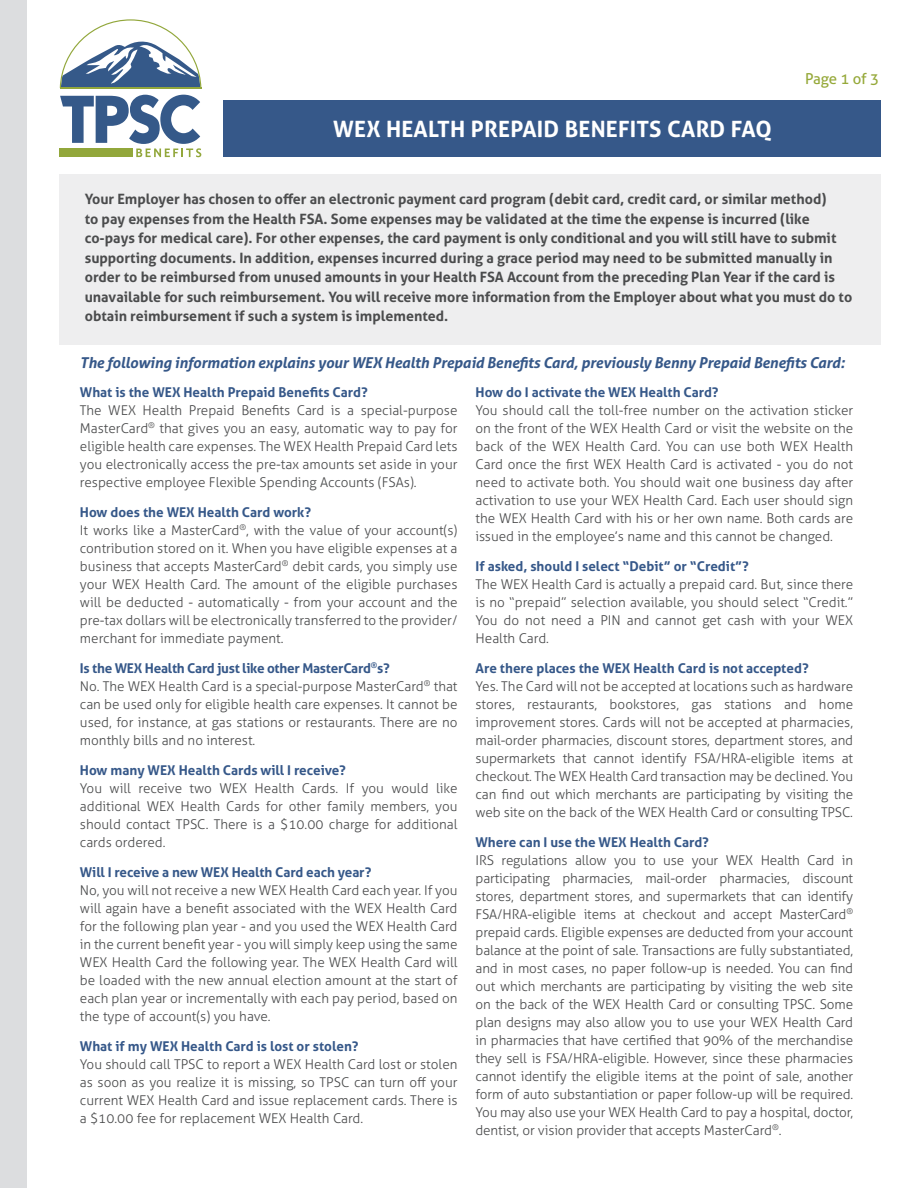
<style>
.page{position:relative;width:918px;height:1188px;background:#fff}
.page>*{position:absolute;margin:0;border:0;box-sizing:border-box;transform-origin:0 0}
.t1{font:700 22.5px "Aller";letter-spacing:.01em;color:#fff}
.t2{font:italic 700 15px "Aller";letter-spacing:-.01em;color:#365889}
.t3{font:15px "Aller";letter-spacing:-.015em;color:#96a93a}
.t4{font:700 14.25px/19.5px "Aller";color:#4b4c4d}
.t5{font:300 13.5px/18px "Aller";color:#4b4c4d;text-align:justify}
.t6{font:700 13.5px "Aller";color:#365889}
.t7{font:700 13.5px "Aller";letter-spacing:-.02em;color:#365889}
</style>
<div class="page">
<div style="left:0;top:0;width:27px;height:1188px;background:#dcdddf"></div>
<div style="left:59px;top:174px;width:822px;height:171px;background:#eeeeef"></div>
<svg style="left:60px;top:19px;width:141px;height:69px"></svg>
<hr style="left:60px;top:88px;width:141px;height:1px;background:#92a73b">
<div style="left:59px;top:149px;width:74px;height:8px;background:#92a73b"></div>
<svg style="left:60px;top:95px;width:141px;height:62px"></svg>
<div style="left:224px;top:100px;width:657px;height:57px;background:#365889"></div>
<p class="t1" style="left:333px;top:115px;width:440px">WEX HEALTH PREPAID BENEFITS CARD FAQ</p>
<p class="t3" style="left:805px;top:70px;width:75px">Page 1 of 3</p>
<p class="t4" style="left:85px;top:189px;width:769px">Your Employer has chosen to offer an electronic payment card program (debit card, credit card, or similar method)<br>to pay expenses from the Health FSA. Some expenses may be validated at the time the expense is incurred (like co-pays for medical care). For other expenses, the card payment is only conditional and you will still have to submit supporting documents. In addition, expenses incurred during a grace period may need to be submitted manually in order to be reimbursed from unused amounts in your Health FSA Account from the preceding Plan Year if the card is unavailable for such reimbursement. You will receive more information from the Employer about what you must do to obtain reimbursement if such a system is implemented.</p>
<p class="t2" style="left:80px;top:353px;width:766px">The following information explains your WEX Health Prepaid Benefits Card, previously Benny Prepaid Benefits Card:</p>
<p class="t6" style="left:80px;top:384px;width:289px">What is the WEX Health Prepaid Benefits Card?</p>
<p class="t5" style="left:80px;top:401px;width:379px">The WEX Health Prepaid Benefits Card is a special-purpose MasterCard<sup>®</sup> that gives you an easy, automatic way to pay for eligible health care expenses. The WEX Health Prepaid Card lets you electronically access the pre-tax amounts set aside in your respective employee Flexible Spending Accounts (FSAs).</p>
<p class="t6" style="left:80px;top:504px;width:233px">How does the WEX Health Card work?</p>
<p class="t5" style="left:80px;top:521px;width:379px">It works like a MasterCard<sup>®</sup>, with the value of your account(s) contribution stored on it. When you have eligible expenses at a business that accepts MasterCard<sup>®</sup> debit cards, you simply use your WEX Health Card. The amount of the eligible purchases will be deducted - automatically - from your account and the pre-tax dollars will be electronically transferred to the provider/ merchant for immediate payment.</p>
<p class="t7" style="left:80px;top:660px;width:311px">Is the WEX Health Card just like other MasterCard<sup>®</sup>s?</p>
<p class="t5" style="left:80px;top:677px;width:379px">No. The WEX Health Card is a special-purpose MasterCard<sup>®</sup> that can be used only for eligible health care expenses. It cannot be used, for instance, at gas stations or restaurants. There are no monthly bills and no interest.</p>
<p class="t6" style="left:80px;top:762px;width:267px">How many WEX Health Cards will I receive?</p>
<p class="t5" style="left:80px;top:779px;width:379px">You will receive two WEX Health Cards. If you would like additional WEX Health Cards for other family members, you should contact TPSC. There is a $10.00 charge for additional cards ordered.</p>
<p class="t6" style="left:80px;top:864px;width:293px">Will I receive a new WEX Health Card each year?</p>
<p class="t5" style="left:80px;top:881px;width:379px">No, you will not receive a new WEX Health Card each year. If you will again have a benefit associated with the WEX Health Card for the following plan year - and you used the WEX Health Card in the current benefit year - you will simply keep using the same WEX Health Card the following year. The WEX Health Card will be loaded with the new annual election amount at the start of each plan year or incrementally with each pay period, based on the type of account(s) you have.</p>
<p class="t6" style="left:80px;top:1038px;width:280px">What if my WEX Health Card is lost or stolen?</p>
<p class="t5" style="left:80px;top:1055px;width:379px">You should call TPSC to report a WEX Health Card lost or stolen as soon as you realize it is missing, so TPSC can turn off your current WEX Health Card and issue replacement cards. There is a $10.00 fee for replacement WEX Health Card.</p>
<p class="t6" style="left:476px;top:384px;width:245px">How do I activate the WEX Health Card?</p>
<p class="t5" style="left:476px;top:401px;width:379px">You should call the toll-free number on the activation sticker on the front of the WEX Health Card or visit the website on the back of the WEX Health Card. You can use both WEX Health Card once the first WEX Health Card is activated - you do not need to activate both. You should wait one business day after activation to use your WEX Health Card. Each user should sign the WEX Health Card with his or her own name. Both cards are issued in the employee’s name and this cannot be changed.</p>
<p class="t6" style="left:476px;top:558px;width:275px">If asked, should I select “Debit” or “Credit”?</p>
<p class="t5" style="left:476px;top:575px;width:379px">The WEX Health Card is actually a prepaid card. But, since there is no “prepaid” selection available, you should select “Credit.” You do not need a PIN and cannot get cash with your WEX Health Card.</p>
<p class="t6" style="left:476px;top:660px;width:335px">Are there places the WEX Health Card is not accepted?</p>
<p class="t5" style="left:476px;top:677px;width:379px">Yes. The Card will not be accepted at locations such as hardware stores, restaurants, bookstores, gas stations and home improvement stores. Cards will not be accepted at pharmacies, mail-order pharmacies, discount stores, department stores, and supermarkets that cannot identify FSA/HRA-eligible items at checkout. The WEX Health Card transaction may be declined. You can find out which merchants are participating by visiting the web site on the back of the WEX Health Card or consulting TPSC.</p>
<p class="t6" style="left:476px;top:834px;width:235px">Where can I use the WEX Health Card?</p>
<p class="t5" style="left:476px;top:851px;width:379px">IRS regulations allow you to use your WEX Health Card in participating pharmacies, mail-order pharmacies, discount stores, department stores, and supermarkets that can identify FSA/HRA-eligible items at checkout and accept MasterCard<sup>® </sup>prepaid cards. Eligible expenses are deducted from your account balance at the point of sale. Transactions are fully substantiated, and in most cases, no paper follow-up is needed. You can find out which merchants are participating by visiting the web site on the back of the WEX Health Card or consulting TPSC. Some plan designs may also allow you to use your WEX Health Card in pharmacies that have certified that 90% of the merchandise they sell is FSA/HRA-eligible. However, since these pharmacies cannot identify the eligible items at the point of sale, another form of auto substantiation or paper follow-up will be required.<br>You may also use your WEX Health Card to pay a hospital, doctor, dentist, or vision provider that accepts MasterCard<sup>®</sup>.</p>
</div>
